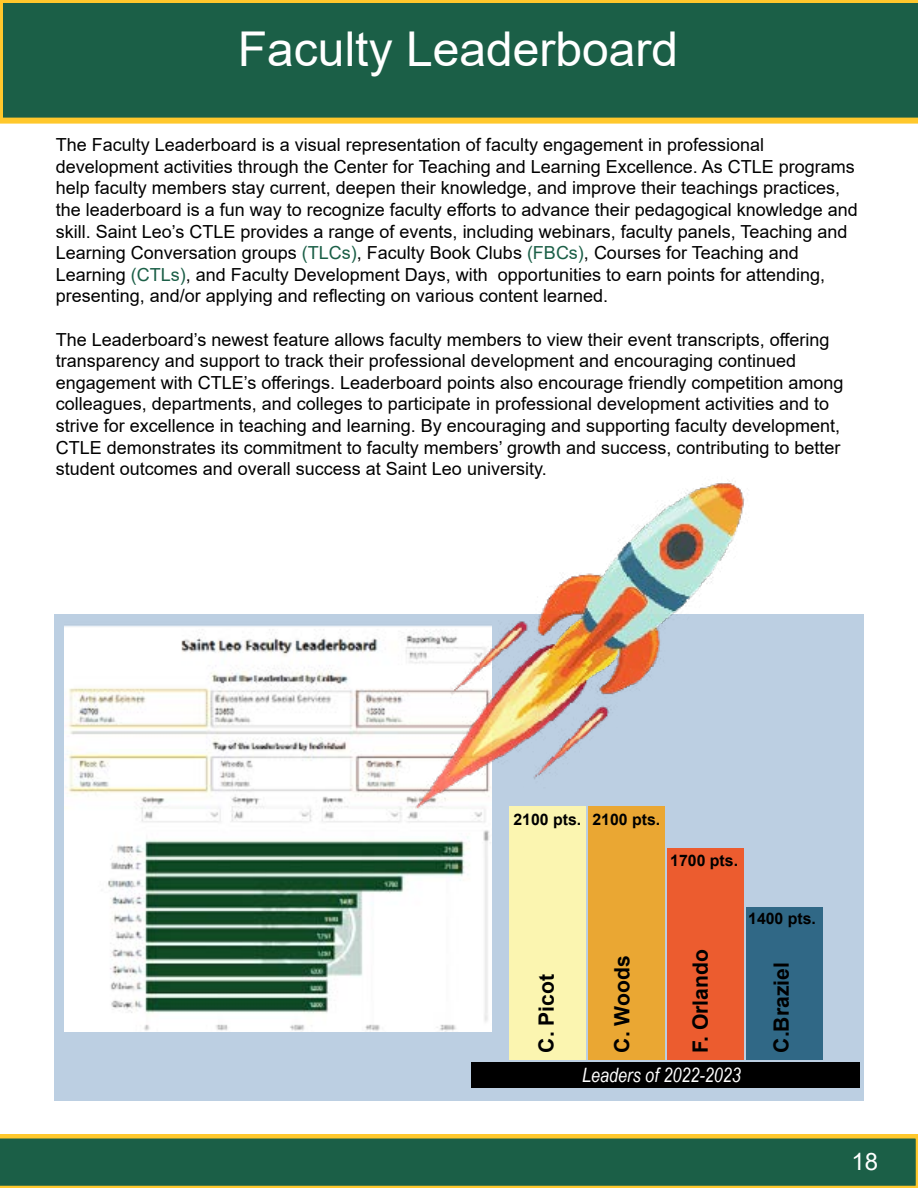
<style>
.page{position:relative;width:918px;height:1188px;background:#fff}
.page>*{position:absolute;margin:0;border:0;box-sizing:border-box;transform-origin:0 0}
.t1{font:48px "Arial";color:#fff}
.t2{font:24px "Arial";color:#fff}
.t3{font:700 21.15px "Arial";color:#000}
.t4{font:italic 19.8px "Arial Narrow";color:#fff}
.t5{font:18px/21.6px "Arial";color:#000}
.t6{font:700 15.9px "Arial";color:#000}
.s1{color:#1b5f47}
</style>
<div class="page">
<svg style="left:0;top:0;width:918px;height:124px;background:#2d6745"></svg>
<svg style="left:0;top:1134px;width:918px;height:54px;background:#376c43"></svg>
<div style="left:54px;top:614px;width:810px;height:486px;background:#bccfe2"></div>
<img style="left:65px;top:625px;width:426px;height:407px">
<div style="left:509px;top:806px;width:76px;height:253px;background:#fcf6b0"></div>
<div style="left:588px;top:806px;width:76px;height:253px;background:#eaa733"></div>
<div style="left:667px;top:848px;width:76px;height:211px;background:#ec5c2f"></div>
<div style="left:746px;top:907px;width:76px;height:152px;background:#306886"></div>
<div style="left:471px;top:1062px;width:388px;height:26px;background:#000"></div>
<img style="left:405px;top:479px;width:340px;height:329px">
<h1 class="t1" style="left:238px;top:16px;width:442px">Faculty Leaderboard</h1>
<p class="t5" style="left:56px;top:134px;width:804px">The Faculty Leaderboard is a visual representation of faculty engagement in professional development activities through the Center for Teaching and Learning Excellence. As CTLE programs help faculty members stay current, deepen their knowledge, and improve their teachings practices, the leaderboard is a fun way to recognize faculty efforts to advance their pedagogical knowledge and skill. Saint Leo’s CTLE provides a range of events, including webinars, faculty panels, Teaching and Learning Conversation groups <span class="s1">(TLCs)</span>, Faculty Book Clubs <span class="s1">(FBCs)</span>, Courses for Teaching and Learning <span class="s1">(CTLs)</span>, and Faculty Development Days, with opportunities to earn points for attending, presenting, and/or applying and reflecting on various content learned.</p>
<p class="t5" style="left:56px;top:328px;width:789px">The Leaderboard’s newest feature allows faculty members to view their event transcripts, offering transparency and support to track their professional development and encouraging continued engagement with CTLE’s offerings. Leaderboard points also encourage friendly competition among colleagues, departments, and colleges to participate in professional development activities and to strive for excellence in teaching and learning. By encouraging and supporting faculty development, CTLE demonstrates its commitment to faculty members’ growth and success, contributing to better student outcomes and overall success at Saint Leo university.</p>
<p class="t6" style="left:514px;top:808px;width:148px">2100 pts. 2100 pts.</p>
<p class="t6" style="left:670px;top:849px;width:69px">1700 pts.</p>
<p class="t3" style="left:531px;top:1053px;width:80px;rotate:-90deg">C. Picot</p>
<p class="t6" style="left:748px;top:907px;width:69px">1400 pts.</p>
<p class="t3" style="left:607px;top:1053px;width:98px;rotate:-90deg">C. Woods</p>
<p class="t3" style="left:686px;top:1053px;width:105px;rotate:-90deg">F. Orlando</p>
<p class="t4" style="left:582px;top:1061px;width:160px">Leaders of 2022-2023</p>
<p class="t3" style="left:767px;top:1053px;width:92px;rotate:-90deg">C.Braziel</p>
<h2 class="t2" style="left:851px;top:1145px;width:28px">18</h2>
</div>
